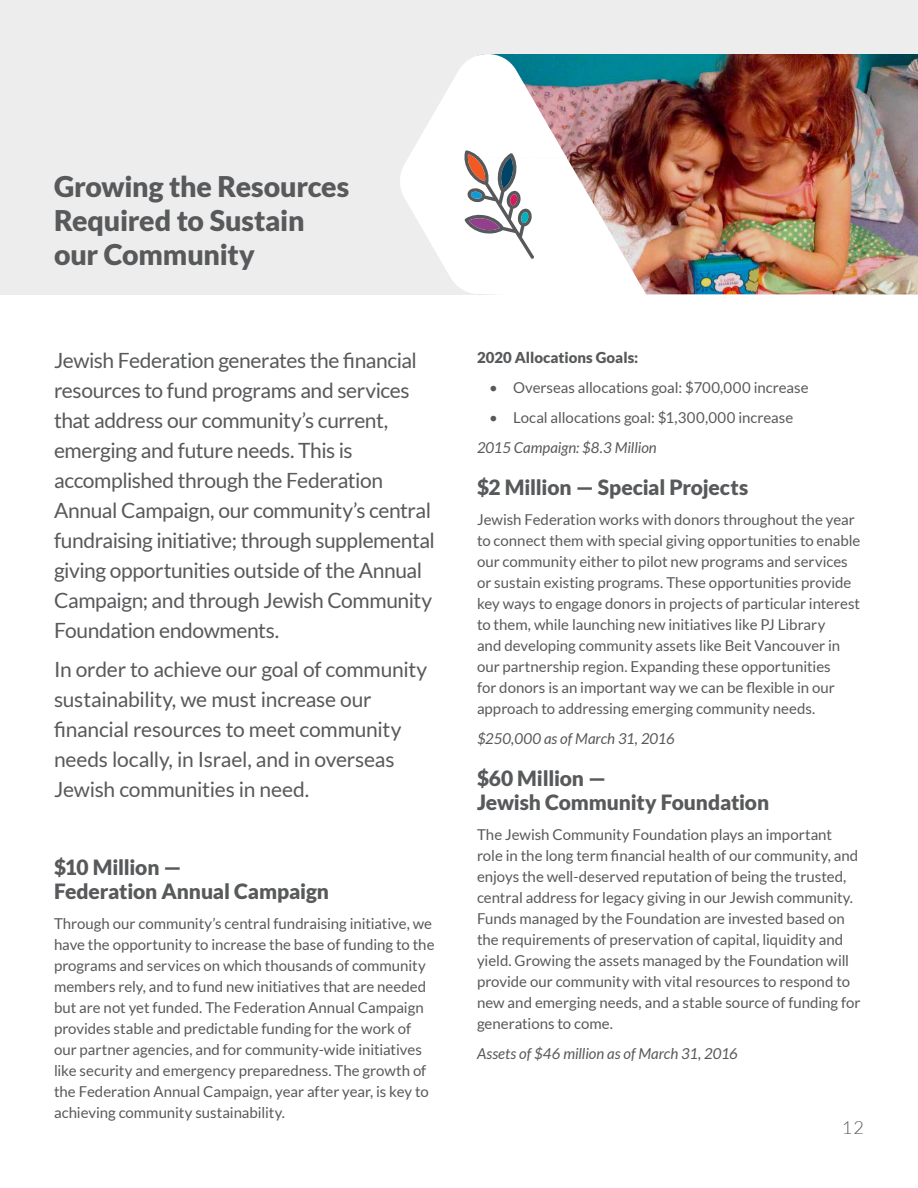
<style>
.page{position:relative;width:918px;height:1188px;background:#fff}
.page>*{position:absolute;margin:0;border:0;box-sizing:border-box;transform-origin:0 0}
.t1{font:900 28.5px/34.2px "Lato";letter-spacing:-.01em;color:#58595b}
.t2{font:21px/30px "Lato";letter-spacing:-.02em;color:#58595b}
.t3{font:900 21px/24px "Lato";letter-spacing:-.01em;color:#58595b}
.t4{font:300 18px "Lato";color:#58595b}
.t5{font:15px/21px "Lato";color:#58595b}
.t6{font:italic 15px "Lato";letter-spacing:-.005em;color:#58595b}
.t7{font:900 15px "Lato";letter-spacing:.005em;color:#58595b}
</style>
<div class="page">
<div style="left:0;top:0;width:918px;height:294px;background:#ededee"></div>
<img style="left:649px;top:54px;width:269px;height:240px">
<svg style="left:398px;top:54px;width:251px;height:241px;fill:#fff"></svg>
<svg style="left:463px;top:150px;width:71px;height:109px;background:#ccc8cb"></svg>
<h1 class="t1" style="left:54px;top:169px;width:297px">Growing the Resources<br>Required to Sustain our Community</h1>
<p class="t2" style="left:54px;top:345px;width:383px">Jewish Federation generates the financial resources to fund programs and services that address our community’s current, emerging and future needs. This is accomplished through the Federation Annual Campaign, our community’s central fundraising initiative; through supplemental giving opportunities outside of the Annual Campaign; and through Jewish Community Foundation endowments.</p>
<h2 class="t2" style="left:54px;top:654px;width:375px">In order to achieve our goal of community sustainability, we must increase our financial resources to meet community needs locally, in Israel, and in overseas Jewish communities in need.</h2>
<h2 class="t3" style="left:54px;top:855px;width:277px">$10 Million —<br>Federation Annual Campaign</h2>
<p class="t5" style="left:54px;top:913px;width:382px">Through our community’s central fundraising initiative, we have the opportunity to increase the base of funding to the programs and services on which thousands of community members rely, and to fund new initiatives that are needed but are not yet funded. The Federation Annual Campaign provides stable and predictable funding for the work of our partner agencies, and for community-wide initiatives like security and emergency preparedness. The growth of the Federation Annual Campaign, year after year, is key to achieving community sustainability.</p>
<p class="t7" style="left:477px;top:349px;width:163px">2020 Allocations Goals:</p>
<p class="t5" style="left:489px;top:377px;width:321px">• Overseas allocations goal: $700,000 increase</p>
<p class="t5" style="left:489px;top:407px;width:306px">• Local allocations goal: $1,300,000 increase</p>
<p class="t6" style="left:477px;top:439px;width:181px">2015 Campaign: $8.3 Million</p>
<h2 class="t3" style="left:477px;top:475px;width:273px">$2 Million — Special Projects</h2>
<p class="t5" style="left:477px;top:509px;width:385px">Jewish Federation works with donors throughout the year to connect them with special giving opportunities to enable our community either to pilot new programs and services or sustain existing programs. These opportunities provide key ways to engage donors in projects of particular interest to them, while launching new initiatives like PJ Library<br>and developing community assets like Beit Vancouver in our partnership region. Expanding these opportunities<br>for donors is an important way we can be flexible in our approach to addressing emerging community needs.</p>
<p class="t6" style="left:477px;top:730px;width:199px">$250,000 as of March 31, 2016</p>
<h2 class="t3" style="left:477px;top:766px;width:294px">$60 Million —<br>Jewish Community Foundation</h2>
<p class="t5" style="left:477px;top:824px;width:385px">The Jewish Community Foundation plays an important role in the long term financial health of our community, and enjoys the well-deserved reputation of being the trusted, central address for legacy giving in our Jewish community.<br>Funds managed by the Foundation are invested based on the requirements of preservation of capital, liquidity and yield. Growing the assets managed by the Foundation will provide our community with vital resources to respond to new and emerging needs, and a stable source of funding for generations to come.</p>
<p class="t6" style="left:477px;top:1045px;width:262px">Assets of $46 million as of March 31, 2016</p>
<p class="t4" style="left:842px;top:1118px;width:24px">12</p>
</div>
